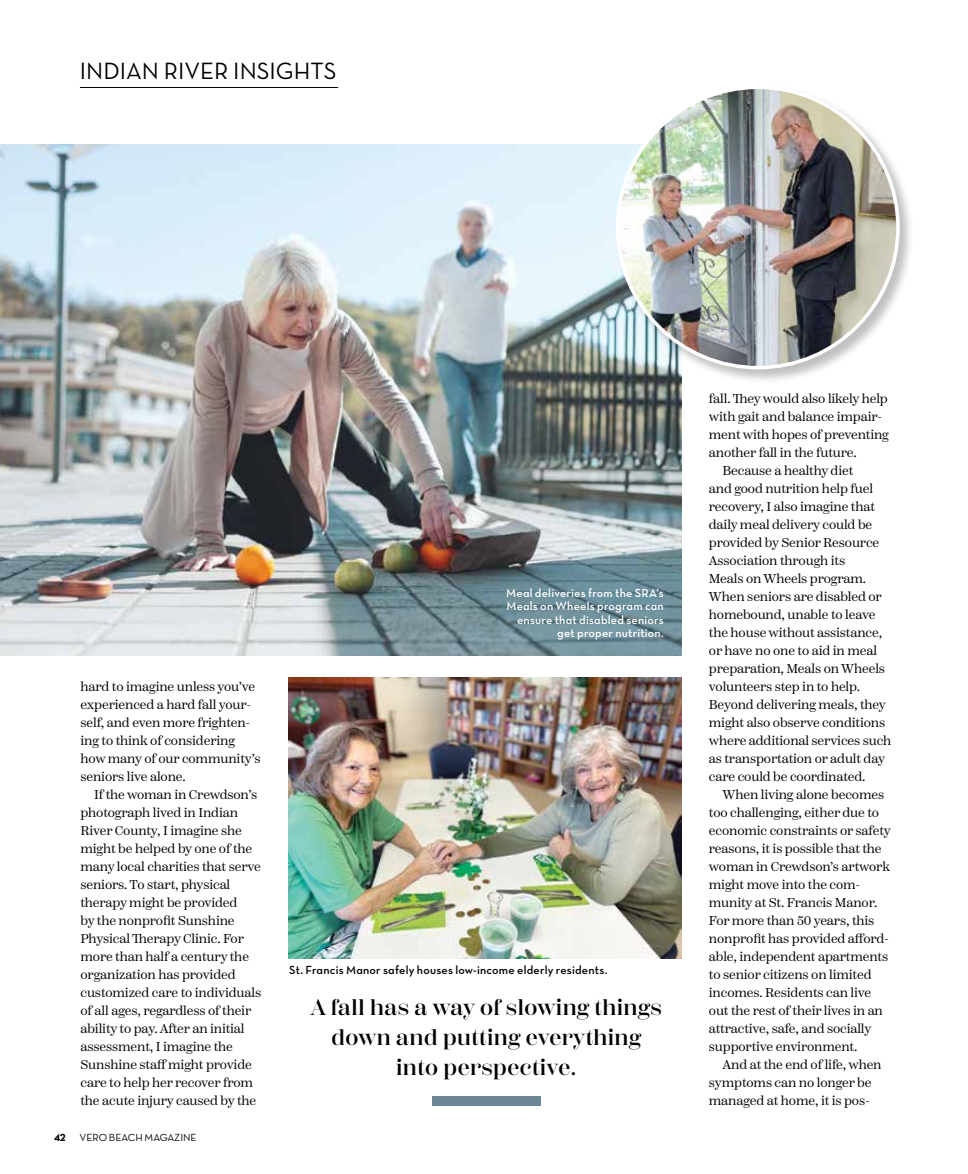
<style>
.page{position:relative;width:968px;height:1174px;background:#fff}
.page>*{position:absolute;margin:0;border:0;box-sizing:border-box;transform-origin:0 0}
.t1{font:24px "Neutra Text";color:#000}
.t2{font:600 22.5px/30px "Scotch Display";letter-spacing:.02em;color:#000;text-align:center}
.t3{font:12.75px/18px "Scotch Text";letter-spacing:-.01em;color:#000}
.t4{font:12px/13.5px "Neutraface Text Demi Alt";letter-spacing:.015em;color:#fff;text-align:right}
.t5{font:12px "Neutraface Text Demi Alt";letter-spacing:.015em;color:#000}
.t6{font:10.5px "Neutraface Text Book Alt";color:#000}
.t7{font:10.5px "Neutraface Text Bold Alt";color:#000}
</style>
<div class="page">
<hr style="left:80px;top:87px;width:258px;height:1px;background:#000">
<img style="left:0;top:144px;width:681px;height:512px">
<img style="left:289px;top:677px;width:392px;height:281px">
<div style="left:614px;top:84px;width:300px;height:300px;background:#000;opacity:.25"></div>
<img style="left:617px;top:87px;width:281px;height:281px;border-radius:140px">
<div style="left:432px;top:1096px;width:108px;height:9px;background:#6c8896"></div>
<h1 class="t1" style="left:80px;top:56px;width:258px">INDIAN RIVER INSIGHTS</h1>
<p class="t3" style="left:80px;top:678px;width:181px">hard to imagine unless you’ve experienced a hard fall your&shy;self, and even more frighten&shy;ing to think of considering how many of our community’s seniors live alone.</p>
<p class="t3" style="left:80px;top:786px;width:182px;text-indent:14px">If the woman in Crewdson’s photograph lived in Indian<br>River County, I imagine she might be helped by one of the many local charities that serve seniors. To start, physical therapy might be provided<br>by the nonprofit Sunshine<br>Physical Therapy Clinic. For more than half a century the organization has provided customized care to individuals of all ages, regardless of their ability to pay. After an initial assessment, I imagine the<br>Sunshine staff might provide care to help her recover from the acute injury caused by the</p>
<p class="t7" style="left:54px;top:1130px;width:13px">42</p>
<p class="t6" style="left:80px;top:1130px;width:119px">VERO BEACH MAGAZINE</p>
<p class="t4" style="left:506px;top:586px;width:159px">Meal deliveries from the SRA’s<br>Meals on Wheels program can ensure that disabled seniors get proper nutrition.</p>
<p class="t5" style="left:289px;top:962px;width:320px">St. Francis Manor safely houses low-income elderly residents.</p>
<h2 class="t2" style="left:310px;top:992px;width:353px">A fall has a way of slowing things down and putting everything into perspective.</h2>
<p class="t3" style="left:709px;top:390px;width:180px">fall. They would also likely help</p>
<p class="t3" style="left:709px;top:408px;width:175px">with gait and balance impair-</p>
<p class="t3" style="left:709px;top:426px;width:181px">ment with hopes of preventing</p>
<p class="t3" style="left:709px;top:444px;width:149px">another fall in the future.</p>
<p class="t3" style="left:722px;top:462px;width:132px">Because a healthy diet</p>
<p class="t3" style="left:709px;top:480px;width:166px">and good nutrition help fuel</p>
<p class="t3" style="left:709px;top:498px;width:167px">recovery, I also imagine that</p>
<p class="t3" style="left:709px;top:516px;width:165px">daily meal delivery could be</p>
<p class="t3" style="left:709px;top:534px;width:172px">provided by Senior Resource</p>
<p class="t3" style="left:709px;top:552px;width:138px">Association through its</p>
<p class="t3" style="left:709px;top:570px;width:159px">Meals on Wheels program.</p>
<p class="t3" style="left:709px;top:588px;width:174px">When seniors are disabled or</p>
<p class="t3" style="left:709px;top:606px;width:168px">homebound, unable to leave</p>
<p class="t3" style="left:709px;top:624px;width:175px">the house without assistance,</p>
<p class="t3" style="left:709px;top:642px;width:170px">or have no one to aid in meal</p>
<p class="t3" style="left:709px;top:660px;width:178px">preparation, Meals on Wheels</p>
<p class="t3" style="left:709px;top:678px;width:153px">volunteers step in to help.</p>
<p class="t3" style="left:709px;top:696px;width:178px">Beyond delivering meals, they</p>
<p class="t3" style="left:709px;top:714px;width:178px">might also observe conditions</p>
<p class="t3" style="left:709px;top:732px;width:184px">where additional services such</p>
<p class="t3" style="left:709px;top:750px;width:178px">as transportation or adult day</p>
<p class="t3" style="left:709px;top:768px;width:158px">care could be coordinated.</p>
<p class="t3" style="left:722px;top:786px;width:163px">When living alone becomes</p>
<p class="t3" style="left:709px;top:804px;width:172px">too challenging, either due to</p>
<p class="t3" style="left:709px;top:822px;width:183px">economic constraints or safety</p>
<p class="t3" style="left:709px;top:840px;width:174px">reasons, it is possible that the</p>
<p class="t3" style="left:709px;top:858px;width:183px">woman in Crewdson’s artwork</p>
<p class="t3" style="left:709px;top:876px;width:153px">might move into the com-</p>
<p class="t3" style="left:709px;top:894px;width:170px">munity at St. Francis Manor.</p>
<p class="t3" style="left:709px;top:912px;width:167px">For more than 50 years, this</p>
<p class="t3" style="left:709px;top:930px;width:181px">nonprofit has provided afford-</p>
<p class="t3" style="left:709px;top:948px;width:181px">able, independent apartments</p>
<p class="t3" style="left:709px;top:966px;width:164px">to senior citizens on limited</p>
<p class="t3" style="left:709px;top:984px;width:164px">incomes. Residents can live</p>
<p class="t3" style="left:709px;top:1002px;width:175px">out the rest of their lives in an</p>
<p class="t3" style="left:709px;top:1020px;width:164px">attractive, safe, and socially</p>
<p class="t3" style="left:709px;top:1038px;width:150px">supportive environment.</p>
<p class="t3" style="left:722px;top:1056px;width:161px">And at the end of life, when</p>
<p class="t3" style="left:709px;top:1074px;width:164px">symptoms can no longer be</p>
<p class="t3" style="left:709px;top:1092px;width:162px">managed at home, it is pos-</p>
</div>
